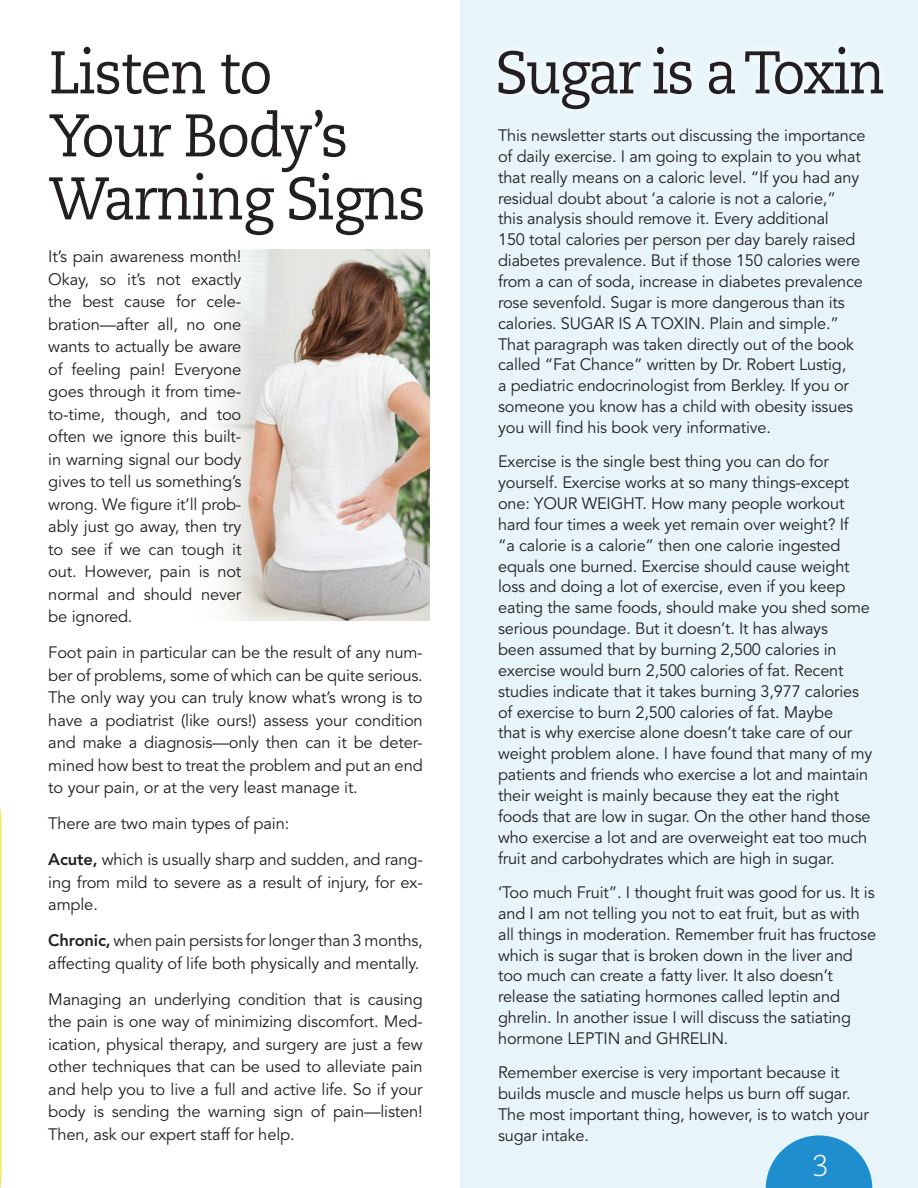
<style>
.page{position:relative;width:918px;height:1188px;background:#fff}
.page>*{position:absolute;margin:0;border:0;box-sizing:border-box;transform-origin:0 0}
.t1{font:60px/63px "Caecilia LT Std";letter-spacing:-.03em;color:#231f20;scale:.93 1}
.t2{font:60px "Caecilia LT Std";letter-spacing:-.03em;color:#231f20;scale:.92 1}
.t3{font:300 30px "Caecilia LT Std";color:#fff}
.t4{font:16.5px/20.9px "Avenir LT Std";letter-spacing:-.01em;color:#231f20}
.s1{font-weight:800}
</style>
<div class="page">
<img style="left:216px;top:250px;width:213px;height:371px">
<div style="left:461px;top:0;width:457px;height:1188px;background:#e7f5fb"></div>
<svg style="left:0;top:807px;width:2px;height:381px"></svg>
<svg style="left:766px;top:1135px;width:106px;height:53px"></svg>
<h1 class="t1" style="left:49px;top:42px;width:242px">Listen to</h1>
<h1 class="t2" style="left:495px;top:38px;width:426px">Sugar is a Toxin</h1>
<h1 class="t1" style="left:49px;top:105px;width:407px">Your Body’s<br>Warning Signs</h1>
<p class="t4" style="left:498px;top:125px;width:369px">This newsletter starts out discussing the importance of daily exercise. I am going to explain to you what that really means on a caloric level. “If you had any residual doubt about ‘a calorie is not a calorie,”<br>this analysis should remove it. Every additional<br>150 total calories per person per day barely raised diabetes prevalence. But if those 150 calories were from a can of soda, increase in diabetes prevalence rose sevenfold. Sugar is more dangerous than its calories. SUGAR IS A TOXIN. Plain and simple.” That paragraph was taken directly out of the book called “Fat Chance” written by Dr. Robert Lustig,<br>a pediatric endocrinologist from Berkley. If you or someone you know has a child with obesity issues you will find his book very informative.</p>
<p class="t4" style="left:498px;top:452px;width:376px">Exercise is the single best thing you can do for yourself. Exercise works at so many things-except one: YOUR WEIGHT. How many people workout hard four times a week yet remain over weight? If<br>“a calorie is a calorie” then one calorie ingested equals one burned. Exercise should cause weight loss and doing a lot of exercise, even if you keep eating the same foods, should make you shed some serious poundage. But it doesn’t. It has always<br>been assumed that by burning 2,500 calories in exercise would burn 2,500 calories of fat. Recent studies indicate that it takes burning 3,977 calories of exercise to burn 2,500 calories of fat. Maybe<br>that is why exercise alone doesn’t take care of our weight problem alone. I have found that many of my patients and friends who exercise a lot and maintain their weight is mainly because they eat the right foods that are low in sugar. On the other hand those who exercise a lot and are overweight eat too much fruit and carbohydrates which are high in sugar.</p>
<p class="t4" style="left:498px;top:882px;width:380px">‘Too much Fruit”. I thought fruit was good for us. It is and I am not telling you not to eat fruit, but as with all things in moderation. Remember fruit has fructose which is sugar that is broken down in the liver and too much can create a fatty liver. It also doesn’t release the satiating hormones called leptin and ghrelin. In another issue I will discuss the satiating hormone LEPTIN and GHRELIN.</p>
<p class="t4" style="left:498px;top:1063px;width:372px">Remember exercise is very important because it builds muscle and muscle helps us burn off sugar.<br>The most important thing, however, is to watch your sugar intake.</p>
<h2 class="t3" style="left:812px;top:1149px;width:18px">3</h2>
<p class="t4" style="left:48px;top:246px;width:195px;line-height:22.5px;text-align:justify">It’s pain awareness month!<br>Okay, so it’s not exactly the best cause for cele&shy;bration—after all, no one wants to actually be aware of feeling pain! Everyone goes through it from time&shy;to-time, though, and too often we ignore this built&shy;in warning signal our body gives to tell us something’s wrong. We figure it’ll prob&shy;ably just go away, then try to see if we can tough it out. However, pain is not normal and should never be ignored.</p>
<p class="t4" style="left:48px;top:642px;width:376px;line-height:22.5px;text-align:justify">Foot pain in particular can be the result of any num&shy;ber of problems, some of which can be quite serious.<br>The only way you can truly know what’s wrong is to have a podiatrist (like ours!) assess your condition and make a diagnosis—only then can it be deter&shy;mined how best to treat the problem and put an end to your pain, or at the very least manage it.</p>
<p class="t4" style="left:48px;top:806px;width:376px;line-height:36px">There are two main types of pain:<br><span class="s1">Acute,</span> which is usually sharp and sudden, and rang-</p>
<p class="t4" style="left:48px;top:871px;width:376px;line-height:22.5px">ing from mild to severe as a result of injury, for ex&shy;ample.</p>
<p class="t4" style="left:48px;top:930px;width:376px;line-height:22.5px"><span class="s1">Chronic,</span> when pain persists for longer than 3 months, affecting quality of life both physically and mentally.</p>
<p class="t4" style="left:48px;top:988px;width:376px;line-height:22.5px;text-align:justify">Managing an underlying condition that is causing the pain is one way of minimizing discomfort. Med&shy;ication, physical therapy, and surgery are just a few other techniques that can be used to alleviate pain and help you to live a full and active life. So if your body is sending the warning sign of pain—listen!<br>Then, ask our expert staff for help.</p>
</div>
